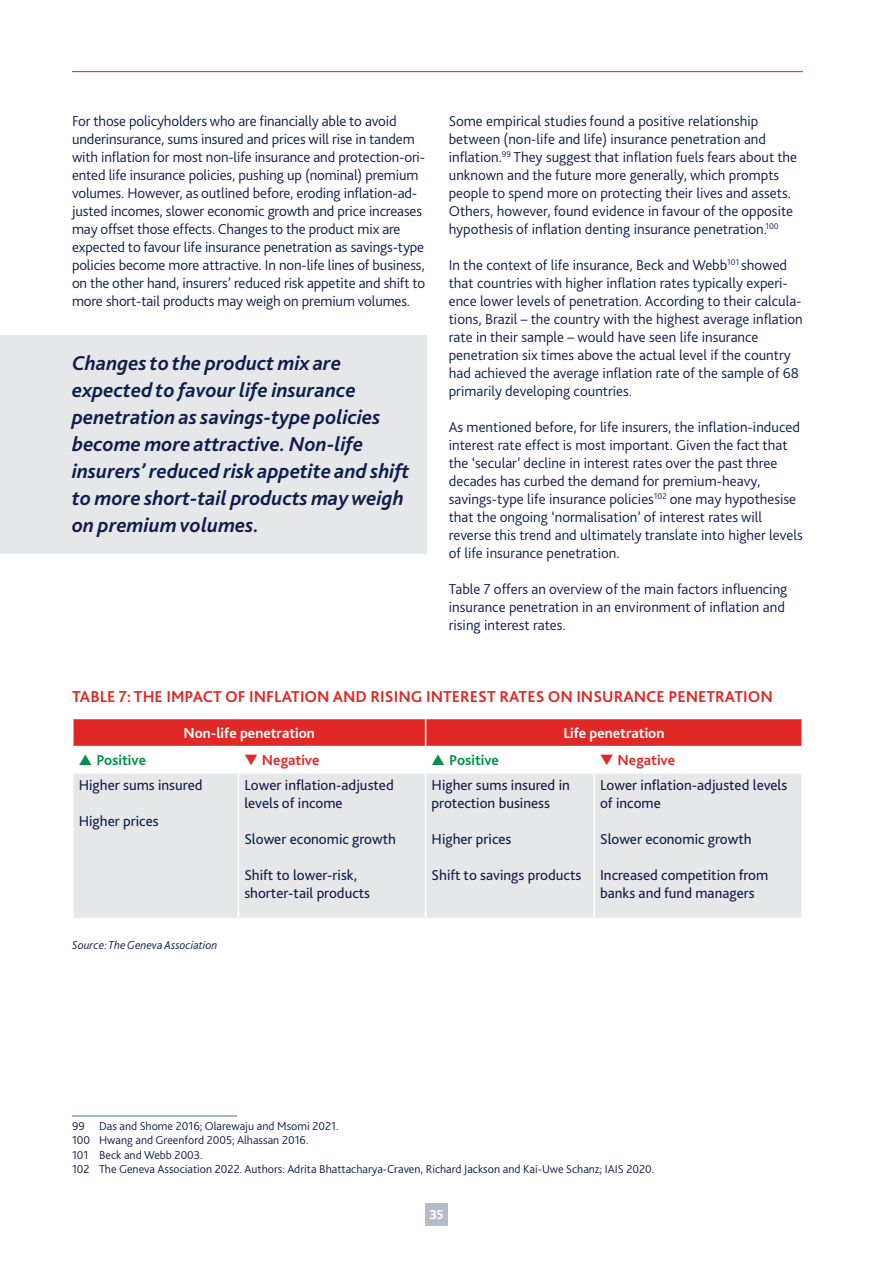
<style>
.page{position:relative;width:893px;height:1263px;background:#fff}
.page>*{position:absolute;margin:0;border:0;box-sizing:border-box;transform-origin:0 0}
.t1{font:italic 700 21px/27px "Bliss 2";color:#0f1d4c}
.t2{font:700 16.5px "Bliss 2";color:#e02926}
.t3{font:300 15px/18px "Bliss 2";color:#0f1d4c}
.t4{font:15px/18px "Bliss 2";color:#0f1d4c}
.t5{font:700 15px "Bliss 2";color:#fff}
.t6{font:700 15px "Bliss 2";color:#009247}
.t7{font:700 15px "Bliss 2";color:#e02926}
.t8{font:700 13.5px "Bliss 2";color:#fff}
.t9{font:300 12px/14.2px "Bliss 2";color:#0f1d4c}
.t10{font:italic 300 12px "Bliss 2";color:#0f1d4c}
</style>
<div class="page">
<div style="left:425px;top:1203px;width:23px;height:22px;background:#b7bbc9"></div>
<hr style="left:72px;top:71px;width:731px;height:1px;background:#e02926">
<div style="left:0;top:335px;width:426px;height:218px;background:#e6e7e8"></div>
<hr style="left:72px;top:1115px;width:165px;height:1px;background:#5582bd">
<div style="left:74px;top:773px;width:727px;height:145px;background:#e6e7e8"></div>
<svg style="left:73px;top:718px;width:729px;height:28px;background:#e13431"></svg>
<hr style="left:238px;top:773px;width:1px;height:145px;background:#fff">
<hr style="left:425px;top:773px;width:1px;height:145px;background:#fff">
<hr style="left:593px;top:773px;width:2px;height:145px;background:#fff">
<p class="t3" style="left:72px;top:112px;width:355px">For those policyholders who are financially able to avoid underinsurance, sums insured and prices will rise in tandem with inflation for most non-life insurance and protection-ori&shy;ented life insurance policies, pushing up (nominal) premium volumes. However, as outlined before, eroding inflation-ad&shy;justed incomes, slower economic growth and price increases may offset those effects. Changes to the product mix are expected to favour life insurance penetration as savings-type policies become more attractive. In non-life lines of business, on the other hand, insurers’ reduced risk appetite and shift to more short-tail products may weigh on premium volumes.</p>
<p class="t1" style="left:72px;top:350px;width:339px">Changes to the product mix are expected to favour life insurance penetration as savings-type policies become more attractive. Non-life insurers’ reduced risk appetite and shift to more short-tail products may weigh on premium volumes.</p>
<p class="t3" style="left:449px;top:112px;width:350px">Some empirical studies found a positive relationship between (non-life and life) insurance penetration and inflation.<sup>99</sup> They suggest that inflation fuels fears about the unknown and the future more generally, which prompts people to spend more on protecting their lives and assets.<br>Others, however, found evidence in favour of the opposite hypothesis of inflation denting insurance penetration.<sup>100</sup></p>
<p class="t3" style="left:449px;top:256px;width:355px">In the context of life insurance, Beck and Webb<sup>101</sup> showed that countries with higher inflation rates typically experi&shy;ence lower levels of penetration. According to their calcula&shy;tions, Brazil – the country with the highest average inflation rate in their sample – would have seen life insurance penetration six times above the actual level if the country had achieved the average inflation rate of the sample of 68 primarily developing countries.</p>
<p class="t3" style="left:449px;top:418px;width:355px">As mentioned before, for life insurers, the inflation-induced interest rate effect is most important. Given the fact that the ‘secular’ decline in interest rates over the past three decades has curbed the demand for premium-heavy, savings-type life insurance policies<sup>102</sup> one may hypothesise that the ongoing ‘normalisation’ of interest rates will reverse this trend and ultimately translate into higher levels of life insurance penetration.</p>
<p class="t3" style="left:449px;top:580px;width:340px">Table 7 offers an overview of the main factors influencing insurance penetration in an environment of inflation and rising interest rates.</p>
<p class="t2" style="left:72px;top:686px;width:702px">TABLE 7: THE IMPACT OF INFLATION AND RISING INTEREST RATES ON INSURANCE PENETRATION</p>
<p class="t5" style="left:183px;top:724px;width:133px">Non-life penetration</p>
<p class="t5" style="left:563px;top:724px;width:103px">Life penetration</p>
<p class="t6" style="left:79px;top:751px;width:69px">▲ Positive</p>
<p class="t7" style="left:244px;top:751px;width:77px">▼ Negative</p>
<p class="t6" style="left:432px;top:751px;width:69px">▲ Positive</p>
<p class="t7" style="left:600px;top:751px;width:77px">▼ Negative</p>
<p class="t4" style="left:79px;top:776px;width:125px">Higher sums insured</p>
<p class="t4" style="left:79px;top:812px;width:81px">Higher prices</p>
<p class="t4" style="left:244px;top:776px;width:151px">Lower inflation-adjusted levels of income</p>
<p class="t4" style="left:244px;top:830px;width:153px">Slower economic growth</p>
<p class="t4" style="left:244px;top:866px;width:127px">Shift to lower-risk, shorter-tail products</p>
<p class="t4" style="left:432px;top:776px;width:140px">Higher sums insured in protection business</p>
<p class="t4" style="left:432px;top:830px;width:81px">Higher prices</p>
<p class="t4" style="left:432px;top:866px;width:151px">Shift to savings products</p>
<p class="t4" style="left:600px;top:776px;width:189px">Lower inflation-adjusted levels of income</p>
<p class="t4" style="left:600px;top:830px;width:153px">Slower economic growth</p>
<p class="t4" style="left:600px;top:866px;width:170px">Increased competition from banks and fund managers</p>
<p class="t10" style="left:72px;top:938px;width:147px">Source: The Geneva Association</p>
<p class="t9" style="left:72px;top:1119px;width:584px">99 Das and Shome 2016; Olarewaju and Msomi 2021.<br>100 Hwang and Greenford 2005; Alhassan 2016.<br>101 Beck and Webb 2003.<br>102 The Geneva Association 2022. Authors: Adrita Bhattacharya-Craven, Richard Jackson and Kai-Uwe Schanz; IAIS 2020.</p>
<p class="t8" style="left:429px;top:1206px;width:16px">35</p>
</div>
